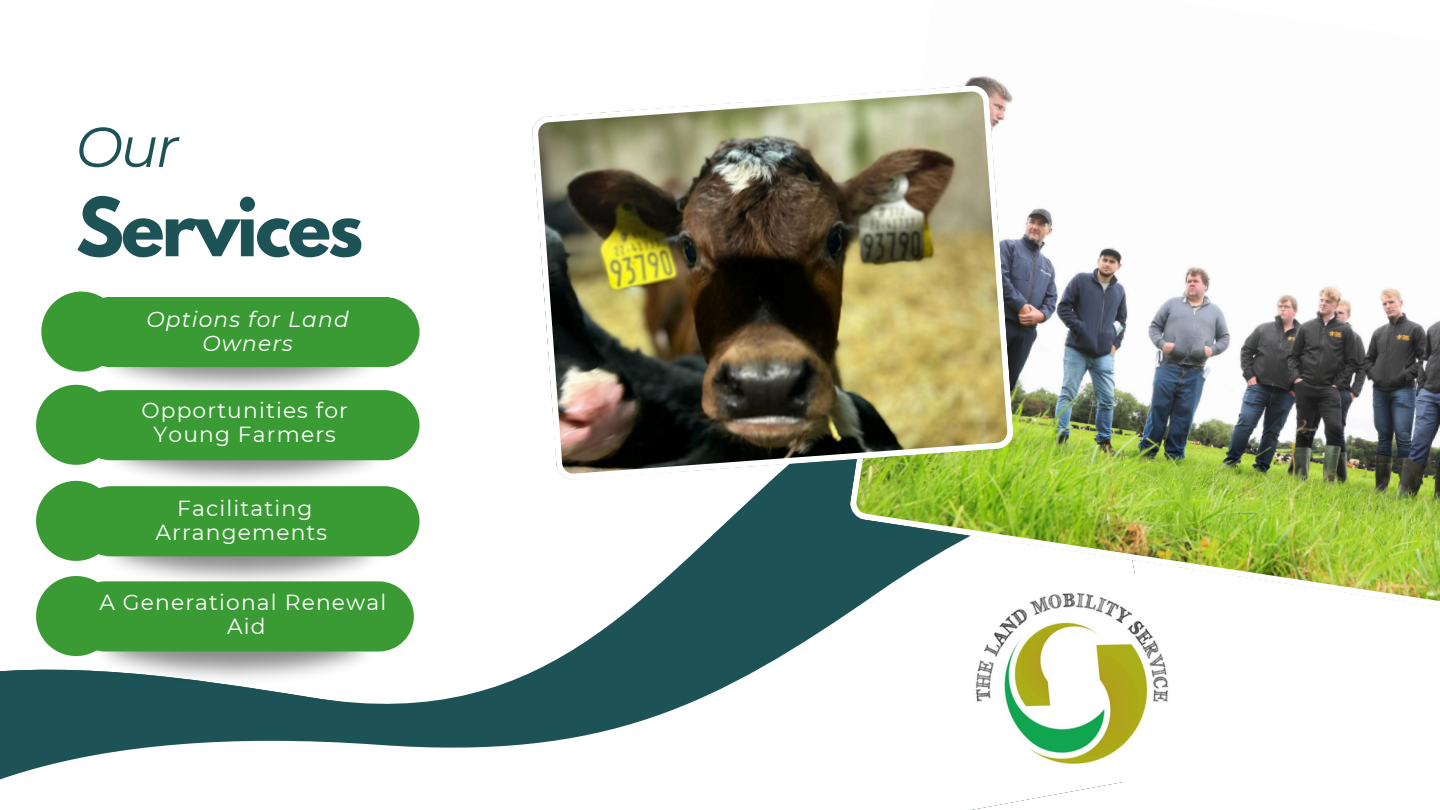
<style>
.page{position:relative;width:1440px;height:810px;background:#fff}
.page>*{position:absolute;margin:0;border:0;box-sizing:border-box;transform-origin:0 0}
.t1{font:700 71.8px "League Spartan";letter-spacing:-.04em;color:#1d5356}
.t2{font:italic 56.2px "Montserrat";color:#1d5356}
.t3{font:21.8px/24px "Montserrat";letter-spacing:.055em;color:#fff;text-align:center}
.t4{font:italic 21.8px/24px "Montserrat";letter-spacing:.055em;color:#fff;text-align:center}
</style>
<div class="page">
<svg style="left:0;top:455px;width:1123px;height:355px"></svg>
<img style="left:95px;top:556px;width:294px;height:26px">
<img style="left:86px;top:652px;width:294px;height:36px">
<img style="left:98px;top:459px;width:294px;height:28px">
<img style="left:849px;top:76px;width:591px;height:555px">
<div style="left:76px;top:297px;width:344px;height:70px;background:#3a9b35;border-radius:35px"></div>
<svg style="left:41px;top:292px;width:81px;height:81px"></svg>
<img style="left:532px;top:85px;width:482px;height:395px">
<svg style="left:35px;top:385px;width:82px;height:81px"></svg>
<div style="left:76px;top:390px;width:344px;height:70px;background:#3a9b35;border-radius:35px"></div>
<svg style="left:35px;top:481px;width:82px;height:81px"></svg>
<div style="left:76px;top:486px;width:344px;height:70px;background:#3a9b35;border-radius:35px"></div>
<svg style="left:35px;top:576px;width:82px;height:81px"></svg>
<div style="left:70px;top:581px;width:344px;height:71px;background:#3a9b35;border-radius:35px"></div>
<img style="left:966px;top:576px;width:206px;height:205px">
<h2 class="t2" style="left:76px;top:113px;width:104px">Our</h2>
<h1 class="t1" style="left:76px;top:192px;width:289px">Services</h1>
<p class="t4" style="left:147px;top:307px;width:204px">Options for Land<br>Owners</p>
<p class="t3" style="left:141px;top:398px;width:208px">Opportunities for<br>Young Farmers</p>
<p class="t3" style="left:155px;top:497px;width:173px">Facilitating<br>Arrangements</p>
<p class="t3" style="left:99px;top:591px;width:288px">A Generational Renewal</p>
<p class="t3" style="left:227px;top:615px;width:40px">Aid</p>
</div>
